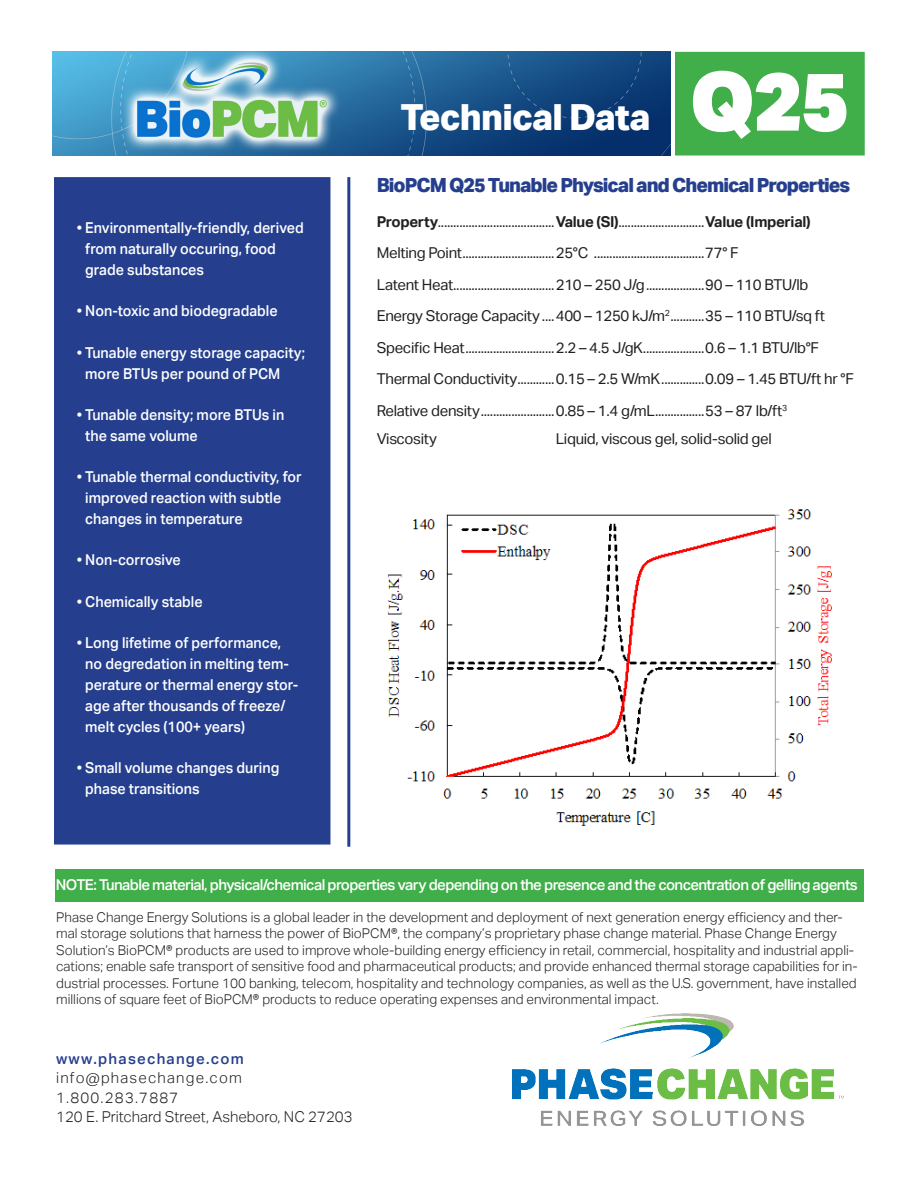
<style>
.page{position:relative;width:918px;height:1188px;background:#fff}
.page>*{position:absolute;margin:0;border:0;box-sizing:border-box;transform-origin:0 0}
.t1{font:900 81.9px "Aktiv Grotesk";color:#fff}
.t2{font:800 36px "Aktiv Grotesk";letter-spacing:-.02em;color:#fff}
.t3{font:800 19.5px "Aktiv Grotesk";letter-spacing:-.05em;color:#253f8e}
.t4{font:15px "Aktiv Grotesk";letter-spacing:-.02em;color:#231f20}
.t5{font:500 15px/21px "Aktiv Grotesk";color:#fff;scale:.95 1}
.t6{font:500 15px "Aktiv Grotesk";letter-spacing:-.04em;color:#fff}
.t7{font:300 15px "Aktiv Grotesk";color:#231f20}
.t8{font:300 15px "Aktiv Grotesk";letter-spacing:.08em;color:#231f20}
.t9{font:500 15px "Aktiv Grotesk";letter-spacing:.08em;color:#253f8e}
.t10{font:300 13.5px/16.5px "Aktiv Grotesk";color:#231f20}
.s1{font-weight:700}
</style>
<div class="page">
<img style="left:53px;top:52px;width:618px;height:104px">
<div style="left:675px;top:52px;width:190px;height:104px;background:#40ae49;border:2px solid #40ae49"></div>
<div style="left:54px;top:177px;width:276px;height:668px;background:#253f8e"></div>
<hr style="left:347px;top:177px;width:3px;height:670px;background:#253f8e">
<div style="left:56px;top:869px;width:808px;height:32px;background:#40ae49"></div>
<img style="left:513px;top:1013px;width:330px;height:113px">
<img style="left:387px;top:509px;width:445px;height:317px">
<p class="t5" style="left:85px;top:218px;width:231px;text-indent:-9px">• Environmentally-friendly, derived from naturally occuring, food grade substances</p>
<p class="t5" style="left:77px;top:301px;width:213px">• Non-toxic and biodegradable</p>
<p class="t5" style="left:85px;top:342px;width:233px;text-indent:-9px">• Tunable energy storage capacity; more BTUs per pound of PCM</p>
<p class="t5" style="left:85px;top:404px;width:211px;text-indent:-9px">• Tunable density; more BTUs in the same volume</p>
<p class="t5" style="left:85px;top:467px;width:230px;text-indent:-9px">• Tunable thermal conductivity, for improved reaction with subtle changes in temperature</p>
<p class="t5" style="left:77px;top:550px;width:111px">• Non-corrosive</p>
<p class="t5" style="left:77px;top:591px;width:134px">• Chemically stable</p>
<p class="t5" style="left:85px;top:632px;width:226px;text-indent:-9px">• Long lifetime of performance, no degredation in melting tem&shy;perature or thermal energy stor&shy;age after thousands of freeze/ melt cycles (100+ years)</p>
<p class="t5" style="left:85px;top:758px;width:206px;text-indent:-9px">• Small volume changes during phase transitions</p>
<p class="t1" style="left:690px;top:48px;width:161px">Q25</p>
<p class="t3" style="left:377px;top:173px;width:475px">BioPCM Q25 Tunable Physical and Chemical Properties</p>
<p class="t4" style="left:377px;top:213px;width:435px"><span class="s1">Property</span>......................................<span class="s1">Value (SI)</span>............................<span class="s1">Value (Imperial)</span></p>
<p class="t4" style="left:377px;top:244px;width:363px">Melting Point..............................25°C ....................................77° F</p>
<p class="t4" style="left:377px;top:276px;width:433px">Latent Heat.................................210 – 250 J/g...................90 – 110 BTU/lb</p>
<p class="t4" style="left:377px;top:307px;width:450px">Energy Storage Capacity....400 – 1250 kJ/m<sup>2</sup>...........35 – 110 BTU/sq ft</p>
<p class="t4" style="left:377px;top:339px;width:444px">Specific Heat.............................2.2 – 4.5 J/gK....................0.6 – 1.1 BTU/lb°F</p>
<p class="t4" style="left:377px;top:370px;width:479px">Thermal Conductivity............0.15 – 2.5 W/mK..............0.09 – 1.45 BTU/ft hr °F</p>
<p class="t4" style="left:377px;top:402px;width:412px">Relative density........................0.85 – 1.4 g/mL................53 – 87 lb/ft<sup>3</sup></p>
<p class="t4" style="left:377px;top:430px;width:62px">Viscosity</p>
<p class="t4" style="left:556px;top:430px;width:218px">Liquid, viscous gel, solid-solid gel</p>
<p class="t2" style="left:400px;top:94px;width:252px">Technical Data</p>
<p class="t6" style="left:56px;top:876px;width:803px">NOTE: Tunable material, physical/chemical properties vary depending on the presence and the concentration of gelling agents</p>
<p class="t10" style="left:56px;top:909px;width:803px">Phase Change Energy Solutions is a global leader in the development and deployment of next generation energy efficiency and ther&shy;mal storage solutions that harness the power of BioPCM®, the company’s proprietary phase change material. Phase Change Energy Solution’s BioPCM® products are used to improve whole-building energy efficiency in retail, commercial, hospitality and industrial appli&shy;cations; enable safe transport of sensitive food and pharmaceutical products; and provide enhanced thermal storage capabilities for in&shy;dustrial processes. Fortune 100 banking, telecom, hospitality and technology companies, as well as the U.S. government, have installed millions of square feet of BioPCM® products to reduce operating expenses and environmental impact.</p>
<p class="t9" style="left:56px;top:1050px;width:189px">www.phasechange.com</p>
<p class="t8" style="left:56px;top:1069px;width:187px">info@phasechange.com</p>
<p class="t8" style="left:56px;top:1089px;width:124px">1.800.283.7887</p>
<p class="t7" style="left:56px;top:1108px;width:298px">120 E. Pritchard Street, Asheboro, NC 27203</p>
</div>
